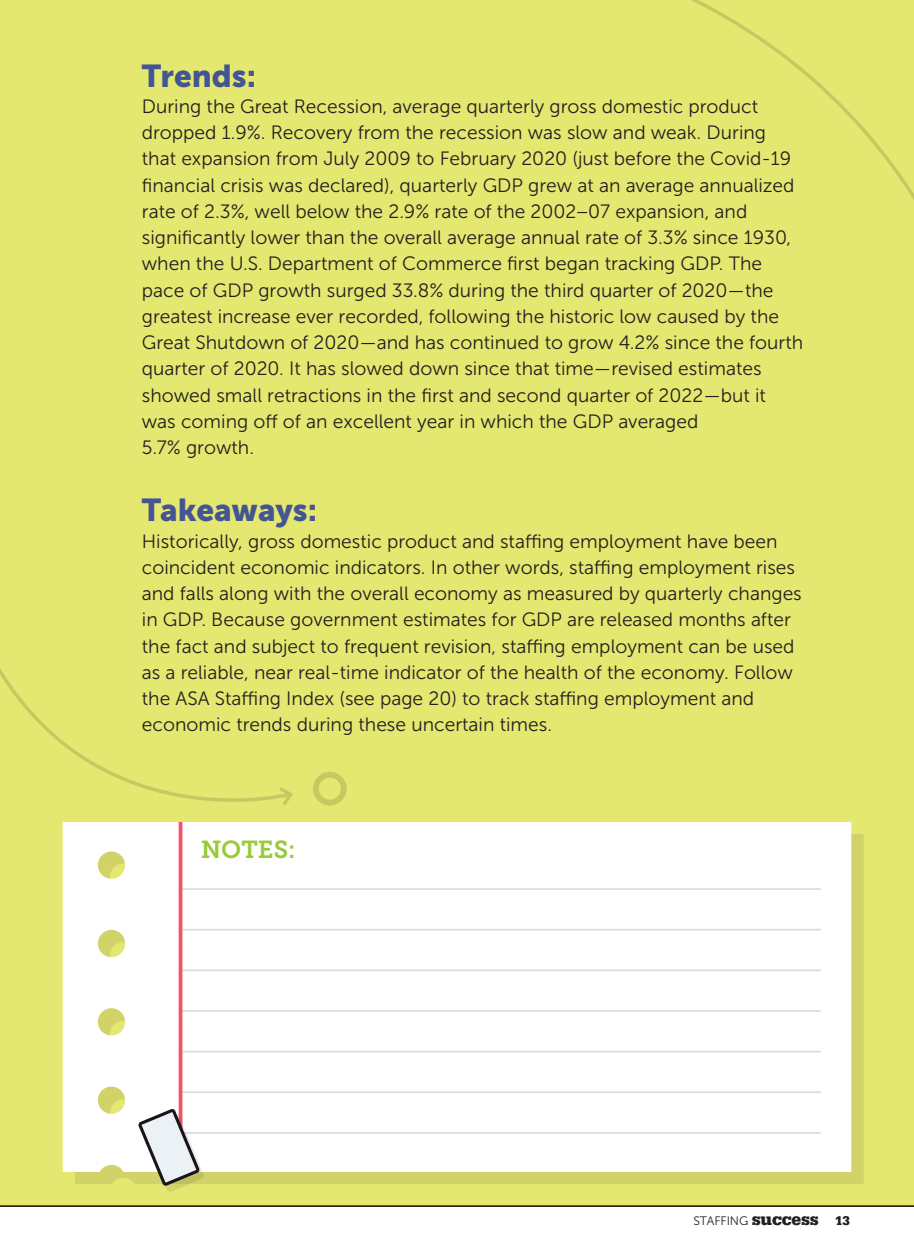
<style>
.page{position:relative;width:914px;height:1260px;background:#fff}
.page>*{position:absolute;margin:0;border:0;box-sizing:border-box;transform-origin:0 0}
._2022_Take-Aways{font:31.5px "Museo Sans 900";color:#445593}
._2022_Trends{font:31.5px "Museo Sans 900";color:#445593}
._2022_Notes{font:24.5px "Museo Slab 700";color:#99ca3b}
._2022_Body{font:19.25px/26.2px "Museo Sans 300";color:#231f20}
.t1{font:12.25px "Museo Sans 300";letter-spacing:-.01em;color:#231f20}
.s1{font-family:"Serifa";font-weight:700;font-size:17.68px}
.s2{font-family:"Serifa";font-weight:700;font-size:13.12px}
</style>
<div class="page">
<div style="left:0;top:0;width:914px;height:1206px;background:#e4e770"></div>
<div style="left:75px;top:834px;width:788px;height:349px;background:#231f20;opacity:.1"></div>
<div style="left:63px;top:822px;width:788px;height:349px;background:#fff"></div>
<hr style="left:182px;top:888px;width:638px;height:2px;background:#d6dee2">
<hr style="left:182px;top:929px;width:638px;height:2px;background:#d6dee2">
<hr style="left:182px;top:969px;width:638px;height:2px;background:#d6dee2">
<hr style="left:182px;top:1010px;width:638px;height:2px;background:#d6dee2">
<hr style="left:182px;top:1051px;width:638px;height:2px;background:#d6dee2">
<hr style="left:182px;top:1091px;width:638px;height:2px;background:#d6dee2">
<hr style="left:182px;top:1132px;width:638px;height:2px;background:#d6dee2">
<svg style="left:691px;top:0;width:223px;height:200px"></svg>
<hr style="left:0;top:1206px;width:914px;height:1px;background:#231f20">
<div style="left:313px;top:772px;width:34px;height:33px;border:6px solid #231f20;border-radius:50%"></div>
<svg style="left:0;top:668px;width:275px;height:134px"></svg>
<svg style="left:275px;top:787px;width:18px;height:18px"></svg>
<div style="left:108px;top:1057px;width:147px;height:185px;background:#231f20;opacity:.1"></div>
<svg style="left:138px;top:822px;width:62px;height:364px;background:#f4eceb"></svg>
<svg style="left:233px;top:1057px;width:4px;height:23px"></svg>
<p class="_2022_Trends" style="left:142px;top:58px;width:116px">Trends:</p>
<p class="_2022_Body" style="left:142px;top:93px;width:663px">During the Great Recession, average quarterly gross domestic product dropped 1.9%. Recovery from the recession was slow and weak. During that expansion from July 2009 to February 2020 (just before the Covid-19 financial crisis was declared), quarterly GDP grew at an average annualized rate of 2.3%, well below the 2.9% rate of the 2002−07 expansion, and significantly lower than the overall average annual rate of 3.3% since 1930, when the U.S. Department of Commerce first began tracking GDP. The pace of GDP growth surged 33.8% during the third quarter of 2020—the greatest increase ever recorded, following the historic low caused by the Great Shutdown of 2020—and has continued to grow 4.2% since the fourth quarter of 2020. It has slowed down since that time—revised estimates showed small retractions in the first and second quarter of 2022—but it was coming off of an excellent year in which the GDP averaged<br>5.7% growth.</p>
<p class="_2022_Take-Aways" style="left:142px;top:492px;width:177px">Takeaways:</p>
<p class="_2022_Body" style="left:142px;top:528px;width:661px">Historically, gross domestic product and staffing employment have been coincident economic indicators. In other words, staffing employment rises and falls along with the overall economy as measured by quarterly changes in GDP. Because government estimates for GDP are released months after the fact and subject to frequent revision, staffing employment can be used as a reliable, near real-time indicator of the health of the economy. Follow the ASA Staffing Index (see page 20) to track staffing employment and economic trends during these uncertain times.</p>
<p class="_2022_Notes" style="left:201px;top:836px;width:96px">NOTES:</p>
<p class="t1" style="left:693px;top:1214px;width:158px">STAFFING <span class="s1">success</span> <span class="s2">13</span></p>
</div>
